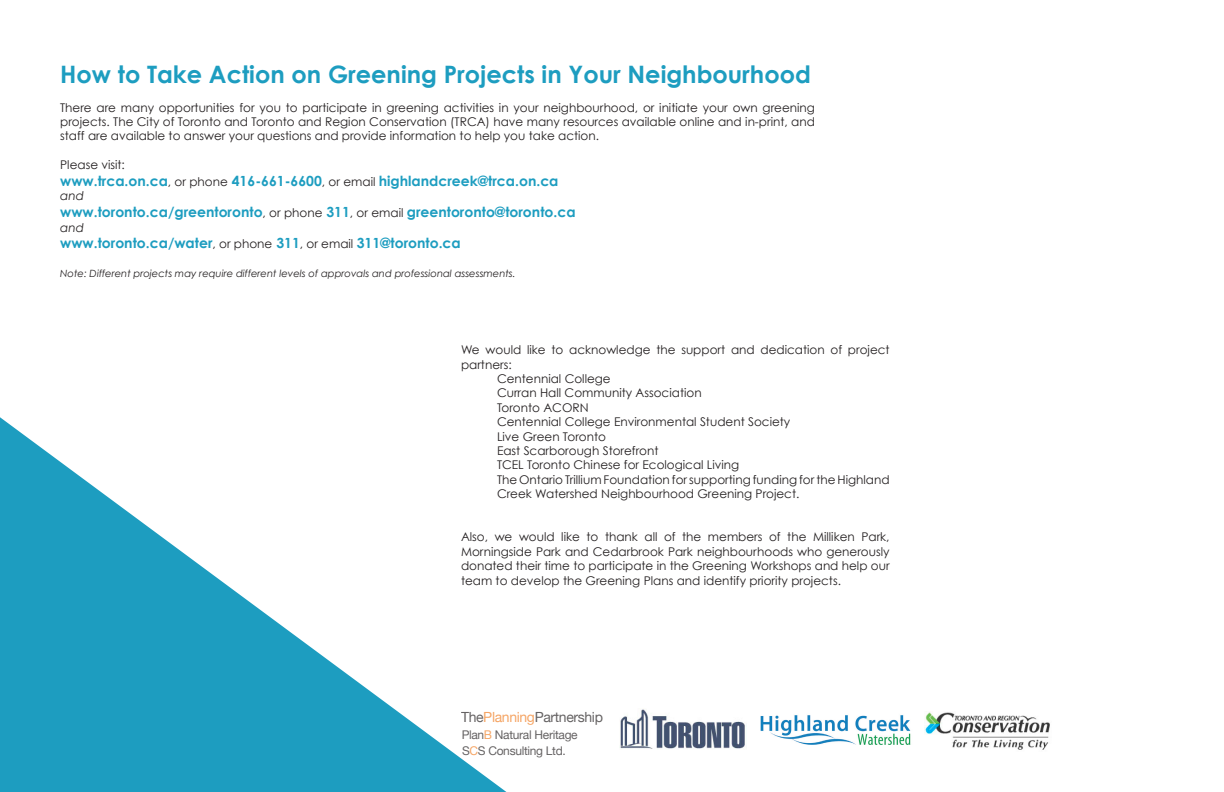
<style>
.page{position:relative;width:1224px;height:792px;background:#fff}
.page>*{position:absolute;margin:0;border:0;box-sizing:border-box;transform-origin:0 0}
.t1{font:700 24px "Century Gothic";color:#1d9dc0}
.t2{font:700 14px "Century Gothic";color:#1d9dc0}
.t3{font:14px "Helvetica Neue";letter-spacing:-.025em;color:#231f20}
.t4{font:12px/14.4px "Century Gothic";color:#231f20;text-align:justify}
.t5{font:12px/16.8px "Helvetica Neue";letter-spacing:-.025em;color:#231f20}
.t6{font:italic 12px "Century Gothic";color:#231f20}
.t7{font:italic 10px "Century Gothic";color:#231f20}
.s1{font-weight:400;font-size:12px;color:#231f20}
.s2{color:#f17e22}
</style>
<div class="page">
<svg style="left:0;top:417px;width:506px;height:375px"></svg>
<img style="left:620px;top:709px;width:125px;height:40px">
<img style="left:925px;top:712px;width:125px;height:38px">
<img style="left:760px;top:715px;width:151px;height:30px">
<p class="t1" style="left:60px;top:59px;width:752px">How to Take Action on Greening Projects in Your Neighbourhood</p>
<p class="t4" style="left:60px;top:100px;width:756px">There are many opportunities for you to participate in greening activities in your neighbourhood, or initiate your own greening projects. The City of Toronto and Toronto and Region Conservation (TRCA) have many resources available online and in-print, and staff are available to answer your questions and provide information to help you take action.</p>
<p class="t4" style="left:60px;top:157px;width:66px">Please visit:</p>
<p class="t2" style="left:60px;top:172px;width:500px">www.trca.on.ca<span class="s1">, or phone</span> 416-661-6600<span class="s1">, or email</span> highlandcreek@trca.on.ca</p>
<p class="t6" style="left:60px;top:189px;width:25px">and</p>
<p class="t2" style="left:60px;top:203px;width:517px">www.toronto.ca/greentoronto<span class="s1">, or phone</span> 311<span class="s1">, or email</span> greentoronto@toronto.ca</p>
<p class="t6" style="left:60px;top:220px;width:25px">and</p>
<p class="t2" style="left:60px;top:235px;width:402px">www.toronto.ca/water<span class="s1">, or phone</span> 311<span class="s1">, or email</span> 311@toronto.ca</p>
<p class="t7" style="left:60px;top:267px;width:457px">Note: Different projects may require different levels of approvals and professional assessments.</p>
<p class="t4" style="left:461px;top:342px;width:430px">We would like to acknowledge the support and dedication of project partners:</p>
<p class="t4" style="left:497px;top:371px;width:115px">Centennial College</p>
<p class="t4" style="left:497px;top:386px;width:206px">Curran Hall Community Association</p>
<p class="t4" style="left:497px;top:400px;width:93px">Toronto ACORN</p>
<p class="t4" style="left:497px;top:414px;width:295px">Centennial College Environmental Student Society</p>
<p class="t4" style="left:497px;top:429px;width:111px">Live Green Toronto</p>
<p class="t4" style="left:497px;top:443px;width:163px">East Scarborough Storefront</p>
<p class="t4" style="left:497px;top:458px;width:244px">TCEL Toronto Chinese for Ecological Living</p>
<p class="t4" style="left:497px;top:472px;width:394px">The Ontario Trillium Foundation for supporting funding for the Highland<br>Creek Watershed Neighbourhood Greening Project.</p>
<p class="t4" style="left:461px;top:530px;width:430px">Also, we would like to thank all of the members of the Milliken Park, Morningside Park and Cedarbrook Park neighbourhoods who generously donated their time to participate in the Greening Workshops and help our team to develop the Greening Plans and identify priority projects.</p>
<p class="t3" style="left:461px;top:708px;width:144px">The<span class="s2">Planning</span>Partnership</p>
<p class="t5" style="left:462px;top:726px;width:118px">Plan<span class="s2">B</span> Natural Heritage<br>S<span class="s2">C</span>S Consulting Ltd.</p>
</div>
